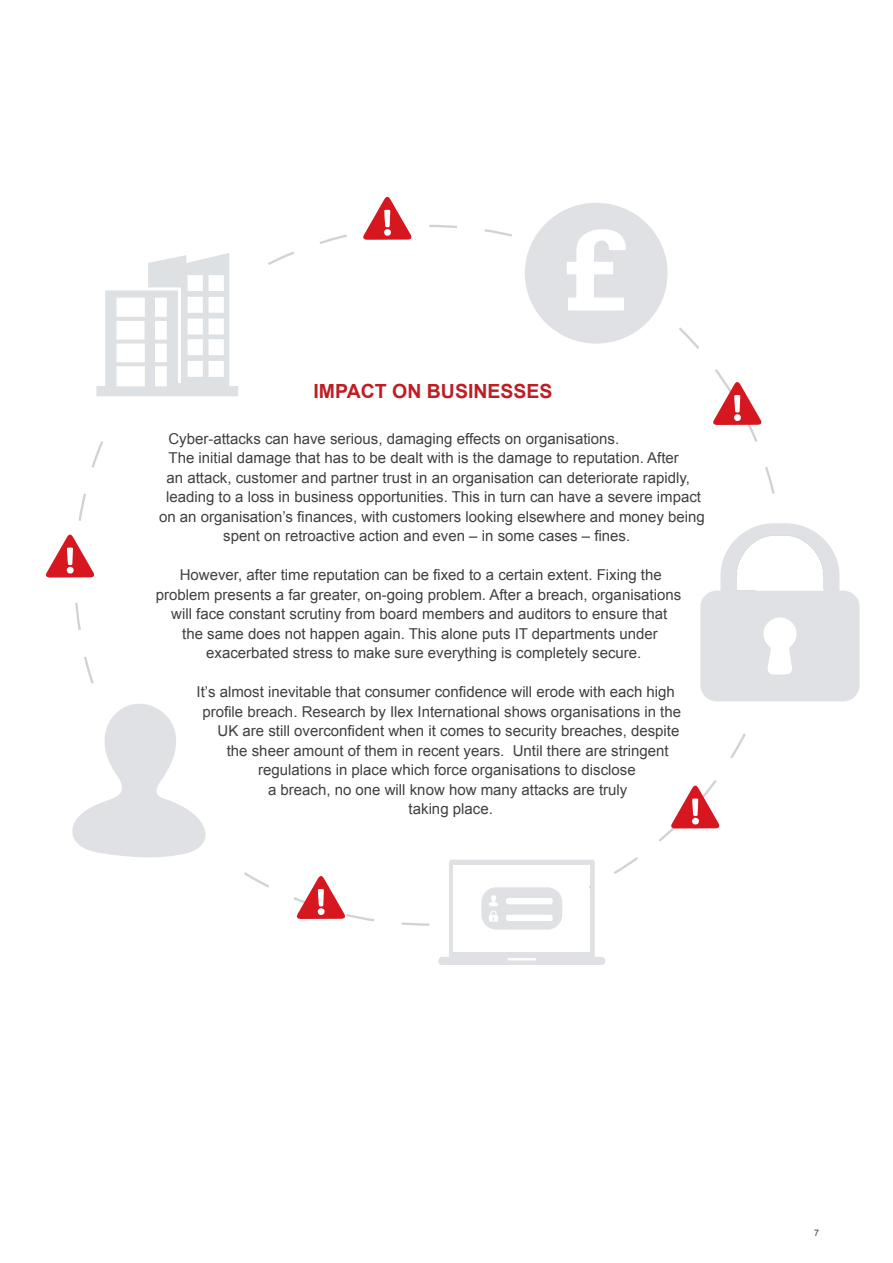
<style>
.page{position:relative;width:893px;height:1263px;background:#fff}
.page>*{position:absolute;margin:0;border:0;box-sizing:border-box;transform-origin:0 0}
.t1{font:700 19.5px "Arial";color:#be1e23}
.t2{font:15px "Arial";color:#404041}
.t3{font:9px "Arial";color:#404041}
</style>
<div class="page">
<svg style="left:91px;top:252px;width:201px;height:216px"></svg>
<svg style="left:72px;top:704px;width:134px;height:153px"></svg>
<div style="left:525px;top:203px;width:143px;height:141px;background:#e0e1e4;border-radius:50%"></div>
<svg style="left:567px;top:229px;width:59px;height:82px"></svg>
<svg style="left:96px;top:253px;width:142px;height:143px"></svg>
<svg style="left:671px;top:785px;width:49px;height:43px"></svg>
<svg style="left:438px;top:859px;width:167px;height:106px"></svg>
<svg style="left:297px;top:876px;width:48px;height:43px"></svg>
<svg style="left:46px;top:534px;width:48px;height:43px"></svg>
<svg style="left:363px;top:197px;width:49px;height:43px"></svg>
<svg style="left:713px;top:382px;width:49px;height:43px"></svg>
<svg style="left:700px;top:523px;width:160px;height:178px"></svg>
<h1 class="t1" style="left:313px;top:384px;width:241px">IMPACT ON BUSINESSES</h1>
<p class="t2" style="left:168px;top:433px;width:452px">Cyber-attacks can have serious, damaging effects on organisations.</p>
<p class="t2" style="left:169px;top:452px;width:512px">The initial damage that has to be dealt with is the damage to reputation. After</p>
<p class="t2" style="left:167px;top:472px;width:525px">an attack, customer and partner trust in an organisation can deteriorate rapidly,</p>
<p class="t2" style="left:166px;top:491px;width:537px">leading to a loss in business opportunities. This in turn can have a severe impact</p>
<p class="t2" style="left:159px;top:506px;width:547px">on an organisation’s finances, with customers looking elsewhere and money being</p>
<p class="t2" style="left:223px;top:526px;width:408px">spent on retroactive action and even – in some cases – fines.</p>
<p class="t2" style="left:180px;top:565px;width:483px">However, after time reputation can be fixed to a certain extent. Fixing the</p>
<p class="t2" style="left:156px;top:589px;width:527px">problem presents a far greater, on-going problem. After a breach, organisations</p>
<p class="t2" style="left:171px;top:608px;width:498px">will face constant scrutiny from board members and auditors to ensure that</p>
<p class="t2" style="left:182px;top:628px;width:477px">the same does not happen again. This alone puts IT departments under</p>
<p class="t2" style="left:206px;top:647px;width:437px">exacerbated stress to make sure everything is completely secure.</p>
<p class="t2" style="left:197px;top:682px;width:480px">It’s almost inevitable that consumer confidence will erode with each high</p>
<p class="t2" style="left:202px;top:701px;width:480px">profile breach. Research by Ilex International shows organisations in the</p>
<p class="t2" style="left:218px;top:721px;width:463px">UK are still overconfident when it comes to security breaches, despite</p>
<p class="t2" style="left:227px;top:745px;width:443px">the sheer amount of them in recent years. Until there are stringent</p>
<p class="t2" style="left:258px;top:764px;width:379px">regulations in place which force organisations to disclose</p>
<p class="t2" style="left:268px;top:784px;width:361px">a breach, no one will know how many attacks are truly</p>
<p class="t2" style="left:409px;top:803px;width:86px">taking place.</p>
<p class="t3" style="left:814px;top:1230px;width:7px">7</p>
</div>
